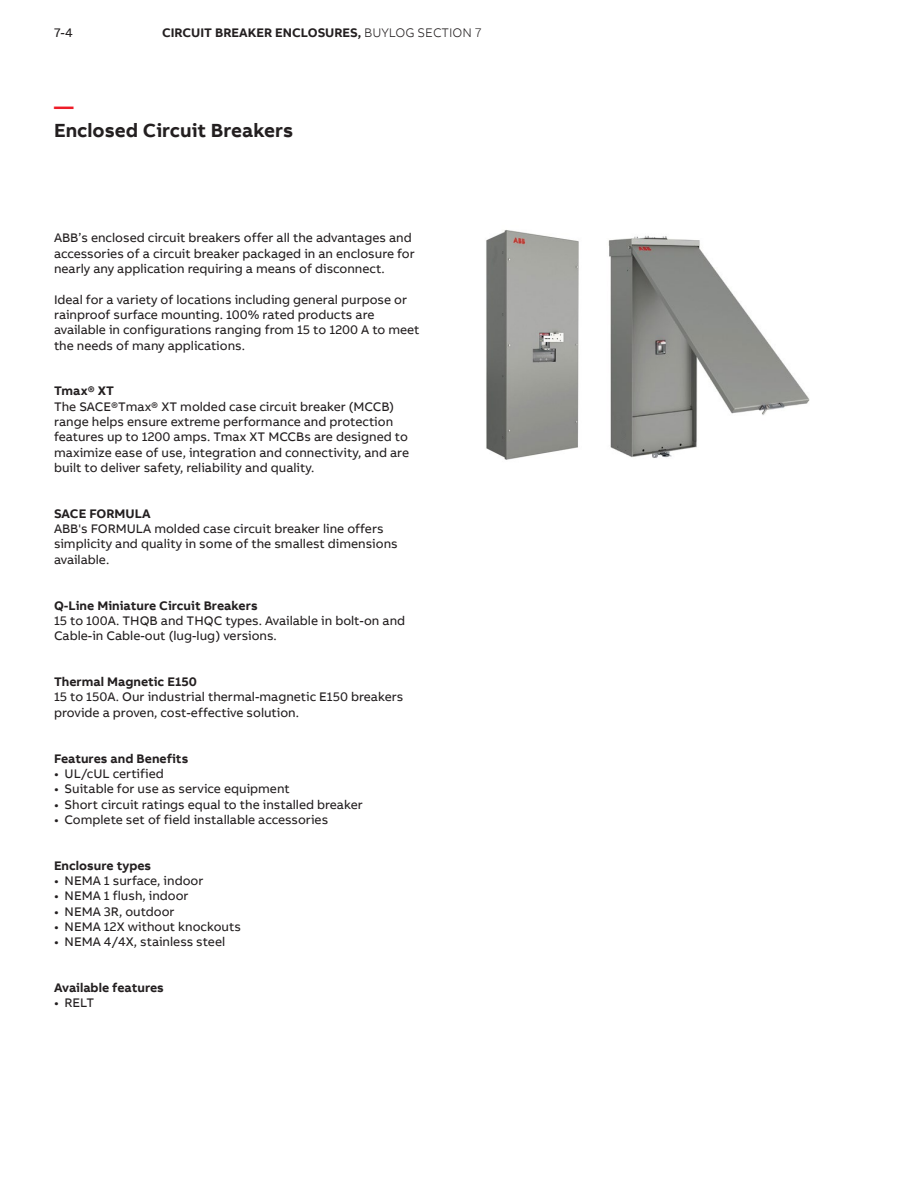
<style>
.page{position:relative;width:918px;height:1188px;background:#fff}
.page>*{position:absolute;margin:0;border:0;box-sizing:border-box;transform-origin:0 0}
.t1{font:700 19.5px "AB Bvoice";color:#231f20}
.t2{font:700 19.5px "AB Bvoice";color:#ee1c28}
.t3{font:12.75px/15.3px "AB Bvoice";color:#231f20}
.t4{font:700 12.75px "AB Bvoice";color:#231f20}
.s1{font-weight:300}
</style>
<div class="page">
<img style="left:486px;top:230px;width:93px;height:230px">
<img style="left:608px;top:235px;width:202px;height:223px">
<p class="t3" style="left:54px;top:25px;width:20px">7-4</p>
<p class="t4" style="left:162px;top:25px;width:321px">CIRCUIT BREAKER ENCLOSURES, <span class="s1">BUYLOG SECTION 7</span></p>
<h1 class="t2" style="left:54px;top:94px;width:21px">—</h1>
<h1 class="t1" style="left:54px;top:118px;width:241px">Enclosed Circuit Breakers</h1>
<p class="t3" style="left:54px;top:231px;width:362px">ABB’s enclosed circuit breakers offer all the advantages and accessories of a circuit breaker packaged in an enclosure for nearly any application requiring a means of disconnect.</p>
<p class="t3" style="left:54px;top:292px;width:367px">Ideal for a variety of locations including general purpose or rainproof surface mounting. 100% rated products are available in configurations ranging from 15 to 1200 A to meet the needs of many applications.</p>
<p class="t4" style="left:54px;top:383px;width:62px">Tmax® XT</p>
<p class="t3" style="left:54px;top:399px;width:357px">The SACE®Tmax® XT molded case circuit breaker (MCCB) range helps ensure extreme performance and protection features up to 1200 amps. Tmax XT MCCBs are designed to maximize ease of use, integration and connectivity, and are built to deliver safety, reliability and quality.</p>
<p class="t4" style="left:54px;top:505px;width:98px">SACE FORMULA</p>
<p class="t3" style="left:54px;top:521px;width:345px">ABB's FORMULA molded case circuit breaker line offers simplicity and quality in some of the smallest dimensions available.</p>
<p class="t4" style="left:54px;top:597px;width:205px">Q-Line Miniature Circuit Breakers</p>
<p class="t3" style="left:54px;top:613px;width:353px">15 to 100A. THQB and THQC types. Available in bolt-on and<br>Cable-in Cable-out (lug-lug) versions.</p>
<p class="t4" style="left:54px;top:674px;width:145px">Thermal Magnetic E150</p>
<p class="t3" style="left:54px;top:690px;width:351px">15 to 150A. Our industrial thermal-magnetic E150 breakers provide a proven, cost-effective solution.</p>
<p class="t4" style="left:54px;top:750px;width:136px">Features and Benefits</p>
<p class="t3" style="left:54px;top:766px;width:111px">• UL/cUL certified</p>
<p class="t3" style="left:54px;top:781px;width:237px">• Suitable for use as service equipment</p>
<p class="t3" style="left:54px;top:797px;width:310px">• Short circuit ratings equal to the installed breaker</p>
<p class="t3" style="left:54px;top:812px;width:276px">• Complete set of field installable accessories</p>
<p class="t4" style="left:54px;top:857px;width:99px">Enclosure types</p>
<p class="t3" style="left:54px;top:873px;width:151px">• NEMA 1 surface, indoor</p>
<p class="t3" style="left:54px;top:888px;width:136px">• NEMA 1 flush, indoor</p>
<p class="t3" style="left:54px;top:904px;width:122px">• NEMA 3R, outdoor</p>
<p class="t3" style="left:54px;top:919px;width:188px">• NEMA 12X without knockouts</p>
<p class="t3" style="left:54px;top:934px;width:173px">• NEMA 4/4X, stainless steel</p>
<p class="t4" style="left:54px;top:980px;width:111px">Available features</p>
<p class="t3" style="left:54px;top:996px;width:42px">• RELT</p>
</div>
